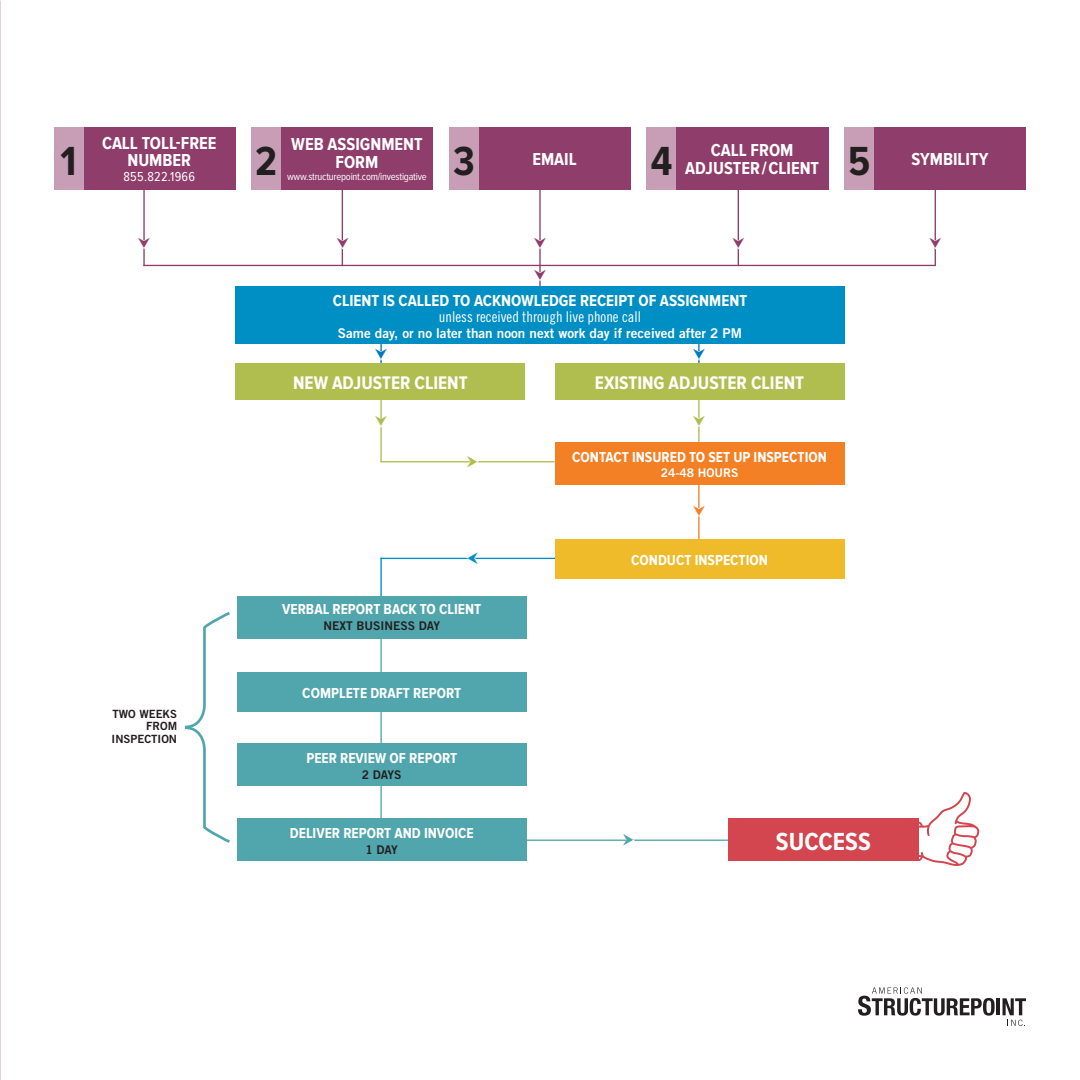
<style>
.page{position:relative;width:1080px;height:1080px;background:#fff}
.page>*{position:absolute;margin:0;border:0;box-sizing:border-box;transform-origin:0 0}
.t1{font:700 42.15px "Proxima Nova Cond";color:#231f20}
.t2{font:700 25.65px "Proxima Nova Cond";color:#fff}
.t3{font:700 18.9px "Proxima Nova Cond";color:#fff}
.t4{font:700 18px/17.5px "Proxima Nova Cond";color:#fff;text-align:center}
.t5{font:700 16.5px "Proxima Nova Cond";color:#fff}
.t6{font:700 15px "Proxima Nova Cond";color:#fff}
.t7{font:14.85px "Trade Gothic LT Std Cn 18";color:#fff}
.t8{font:13.5px "Trade Gothic LT Std Bd 2";color:#fff}
.t9{font:13.5px "Proxima Nova Cond";letter-spacing:.02em;color:#fff}
.t10{font:12px "Trade Gothic LT Std Bd 2";color:#231f20}
.t11{font:12px "Trade Gothic LT Std Bd 2";color:#fff}
.t12{font:11.4px/12.5px "Trade Gothic LT Std Bd 2";color:#231f20;text-align:right}
.t13{font:10.5px "Proxima Nova Cond";letter-spacing:-.02em;color:#fff}
</style>
<div class="page">
<hr style="left:380px;top:625px;width:2px;height:221px;background:#51a6ad">
<hr style="left:698px;top:485px;width:2px;height:56px;background:#f48026">
<hr style="left:380px;top:558px;width:339px;height:1px;background:#008fc5">
<hr style="left:380px;top:558px;width:2px;height:42px;background:#008fc5">
<hr style="left:527px;top:840px;width:201px;height:1px;background:#51a6ad">
<hr style="left:380px;top:335px;width:2px;height:52px;background:#0077c0">
<hr style="left:380px;top:461px;width:175px;height:1px;background:#b0be4f">
<hr style="left:698px;top:335px;width:2px;height:46px;background:#0077c0">
<hr style="left:143px;top:184px;width:2px;height:82px;background:#8f3d6b">
<hr style="left:342px;top:184px;width:1px;height:82px;background:#8f3d6b">
<hr style="left:539px;top:184px;width:2px;height:127px;background:#8f3d6b">
<hr style="left:738px;top:184px;width:1px;height:82px;background:#8f3d6b">
<hr style="left:935px;top:184px;width:1px;height:82px;background:#8f3d6b">
<div style="left:83px;top:127px;width:152px;height:62px;background:#8f3d6b"></div>
<div style="left:54px;top:127px;width:29px;height:62px;background:#c79eb5"></div>
<div style="left:281px;top:127px;width:152px;height:62px;background:#8f3d6b"></div>
<div style="left:252px;top:127px;width:29px;height:62px;background:#c79eb5"></div>
<div style="left:478px;top:127px;width:153px;height:62px;background:#8f3d6b"></div>
<div style="left:449px;top:127px;width:29px;height:62px;background:#c79eb5"></div>
<div style="left:676px;top:127px;width:152px;height:62px;background:#8f3d6b"></div>
<div style="left:647px;top:127px;width:29px;height:62px;background:#c79eb5"></div>
<div style="left:874px;top:127px;width:152px;height:62px;background:#8f3d6b"></div>
<div style="left:845px;top:127px;width:29px;height:62px;background:#c79eb5"></div>
<div style="left:235px;top:287px;width:610px;height:57px;background:#008fc5"></div>
<div style="left:555px;top:363px;width:290px;height:37px;background:#b0be4f"></div>
<div style="left:235px;top:363px;width:290px;height:37px;background:#b0be4f"></div>
<div style="left:555px;top:442px;width:290px;height:43px;background:#f48026"></div>
<div style="left:555px;top:540px;width:290px;height:39px;background:#efbb2a"></div>
<hr style="left:143px;top:265px;width:792px;height:1px;background:#8f3d6b">
<div style="left:237px;top:596px;width:290px;height:43px;background:#51a6ad"></div>
<div style="left:237px;top:672px;width:290px;height:39px;background:#51a6ad"></div>
<div style="left:237px;top:818px;width:290px;height:43px;background:#51a6ad"></div>
<svg style="left:185px;top:612px;width:45px;height:231px"></svg>
<div style="left:728px;top:818px;width:191px;height:43px;background:#d3464f"></div>
<svg style="left:919px;top:792px;width:60px;height:74px"></svg>
<hr style="left:380px;top:400px;width:2px;height:62px;background:#b0be4f">
<hr style="left:698px;top:400px;width:2px;height:42px;background:#b0be4f">
<div style="left:237px;top:743px;width:290px;height:43px;background:#51a6ad"></div>
<hr style="left:997px;top:998px;width:3px;height:17px;background:#231f20">
<svg style="left:858px;top:987px;width:137px;height:29px"></svg>
<svg style="left:1003px;top:998px;width:23px;height:28px"></svg>
<svg style="left:143px;top:238px;width:2px;height:10px"></svg>
<svg style="left:539px;top:238px;width:2px;height:10px"></svg>
<svg style="left:539px;top:270px;width:2px;height:10px"></svg>
<svg style="left:380px;top:349px;width:2px;height:10px"></svg>
<svg style="left:698px;top:349px;width:2px;height:10px"></svg>
<svg style="left:467px;top:461px;width:10px;height:2px"></svg>
<svg style="left:698px;top:505px;width:2px;height:11px"></svg>
<svg style="left:468px;top:557px;width:10px;height:3px"></svg>
<svg style="left:623px;top:839px;width:11px;height:2px"></svg>
<svg style="left:380px;top:416px;width:2px;height:10px"></svg>
<svg style="left:698px;top:416px;width:2px;height:10px"></svg>
<p class="t1" style="left:61px;top:137px;width:18px">1</p>
<p class="t4" style="left:102px;top:135px;width:116px">CALL TOLL-FREE<br>NUMBER</p>
<p class="t9" style="left:123px;top:169px;width:73px">855.822.1966</p>
<p class="t1" style="left:255px;top:137px;width:23px">2</p>
<p class="t4" style="left:291px;top:136px;width:133px">WEB ASSIGNMENT<br>FORM</p>
<p class="t13" style="left:287px;top:171px;width:141px">www.structurepoint.com/investigative</p>
<p class="t1" style="left:453px;top:137px;width:23px">3</p>
<p class="t4" style="left:532px;top:151px;width:46px">EMAIL</p>
<p class="t1" style="left:651px;top:137px;width:23px">4</p>
<p class="t4" style="left:711px;top:142px;width:84px">CALL FROM</p>
<p class="t4" style="left:685px;top:160px;width:135px">ADJUSTER/CLIENT</p>
<p class="t1" style="left:848px;top:137px;width:24px">5</p>
<p class="t4" style="left:911px;top:151px;width:79px">SYMBILITY</p>
<p class="t12" style="left:112px;top:707px;width:67px">TWO WEEKS<br>FROM<br>INSPECTION</p>
<p class="t5" style="left:333px;top:291px;width:416px">CLIENT IS CALLED TO ACKNOWLEDGE RECEIPT OF ASSIGNMENT</p>
<p class="t7" style="left:439px;top:308px;width:204px">unless received through live phone call</p>
<p class="t8" style="left:338px;top:325px;width:406px">Same day, or no later than noon next work day if received after 2 PM</p>
<p class="t3" style="left:293px;top:372px;width:176px">NEW ADJUSTER CLIENT</p>
<p class="t3" style="left:595px;top:372px;width:211px">EXISTING ADJUSTER CLIENT</p>
<p class="t6" style="left:572px;top:449px;width:256px">CONTACT INSURED TO SET UP INSPECTION</p>
<p class="t11" style="left:661px;top:465px;width:79px">24-48 HOURS</p>
<p class="t6" style="left:282px;top:601px;width:201px">VERBAL REPORT BACK TO CLIENT</p>
<p class="t10" style="left:323px;top:619px;width:118px">NEXT BUSINESS DAY</p>
<p class="t6" style="left:302px;top:684px;width:160px">COMPLETE DRAFT REPORT</p>
<p class="t6" style="left:306px;top:749px;width:152px">PEER REVIEW OF REPORT</p>
<p class="t10" style="left:362px;top:767px;width:41px">2 DAYS</p>
<p class="t6" style="left:290px;top:824px;width:185px">DELIVER REPORT AND INVOICE</p>
<p class="t10" style="left:366px;top:842px;width:34px">1 DAY</p>
<p class="t6" style="left:631px;top:552px;width:138px">CONDUCT INSPECTION</p>
<p class="t2" style="left:776px;top:827px;width:96px">SUCCESS</p>
</div>
